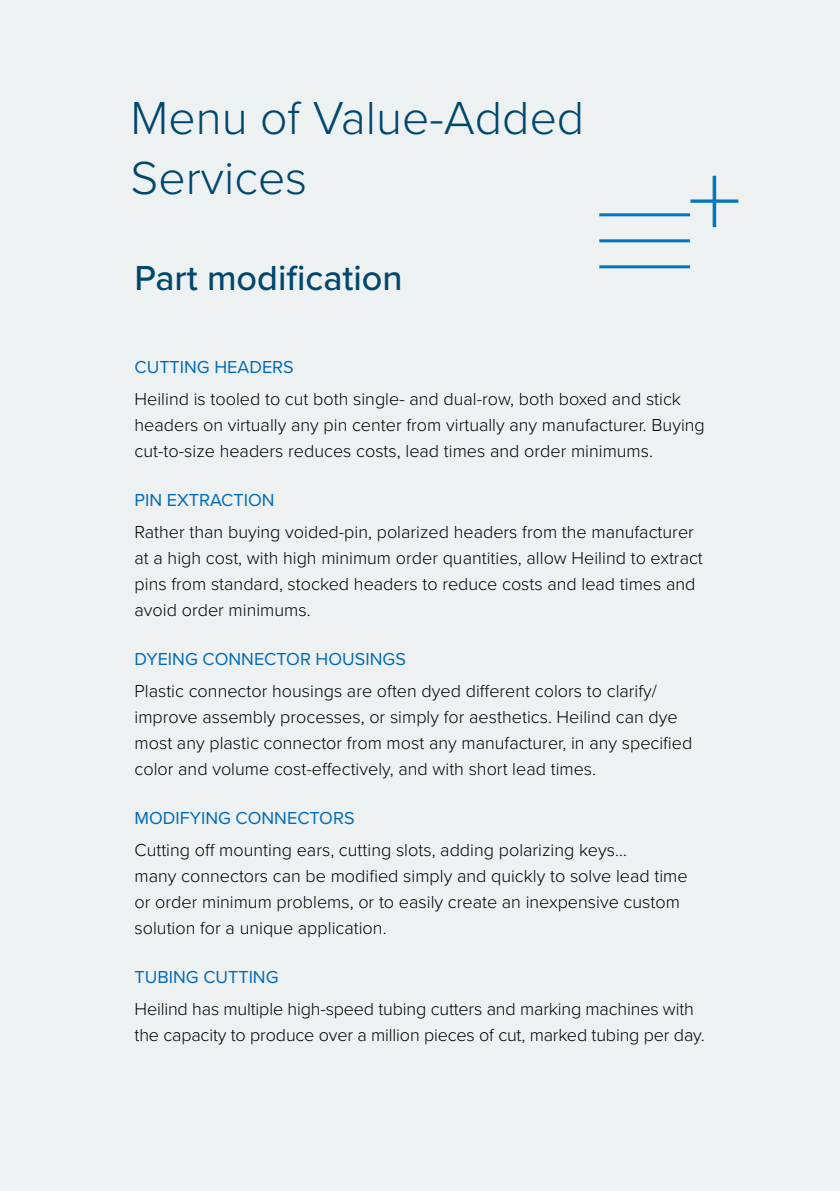
<style>
.page{position:relative;width:840px;height:1191px;background:#fff}
.page>*{position:absolute;margin:0;border:0;box-sizing:border-box;transform-origin:0 0}
.t1{font:100 109.8px "Proxima Nova T";color:#0076c0}
.t2{font:300 48px/60px "Proxima Nova";color:#00476d}
.t3{font:500 36px "Proxima Nova";color:#00476d}
.t4{font:300 18px/26px "Proxima Nova";color:#000}
.t5{font:18px "Proxima Nova";color:#006ab5}
</style>
<div class="page">
<div style="left:0;top:0;width:839px;height:1191px;background:#eef1f2"></div>
<hr style="left:599px;top:213px;width:90px;height:3px;background:#0076c0">
<hr style="left:599px;top:239px;width:90px;height:3px;background:#0076c0">
<hr style="left:599px;top:265px;width:90px;height:3px;background:#0076c0">
<h2 class="t2" style="left:130px;top:85px;width:455px">Menu of Value-Added<br>Services</h2>
<h3 class="t3" style="left:134px;top:251px;width:269px">Part modification</h3>
<h1 class="t1" style="left:687px;top:120px;width:56px">+</h1>
<p class="t5" style="left:134px;top:353px;width:161px">CUTTING HEADERS</p>
<p class="t4" style="left:134px;top:385px;width:571px">Heilind is tooled to cut both single- and dual-row, both boxed and stick headers on virtually any pin center from virtually any manufacturer. Buying cut-to-size headers reduces costs, lead times and order minimums.</p>
<p class="t5" style="left:134px;top:486px;width:141px">PIN EXTRACTION</p>
<p class="t4" style="left:134px;top:518px;width:569px">Rather than buying voided-pin, polarized headers from the manufacturer at a high cost, with high minimum order quantities, allow Heilind to extract pins from standard, stocked headers to reduce costs and lead times and avoid order minimums.</p>
<p class="t5" style="left:134px;top:645px;width:273px">DYEING CONNECTOR HOUSINGS</p>
<p class="t4" style="left:134px;top:677px;width:559px">Plastic connector housings are often dyed different colors to clarify/ improve assembly processes, or simply for aesthetics. Heilind can dye most any plastic connector from most any manufacturer, in any specified color and volume cost-effectively, and with short lead times.</p>
<p class="t5" style="left:134px;top:804px;width:221px">MODIFYING CONNECTORS</p>
<p class="t4" style="left:134px;top:835px;width:554px">Cutting off mounting ears, cutting slots, adding polarizing keys…<br>many connectors can be modified simply and quickly to solve lead time or order minimum problems, or to easily create an inexpensive custom solution for a unique application.</p>
<p class="t5" style="left:134px;top:963px;width:145px">TUBING CUTTING</p>
<p class="t4" style="left:134px;top:994px;width:571px">Heilind has multiple high-speed tubing cutters and marking machines with the capacity to produce over a million pieces of cut, marked tubing per day.</p>
</div>
